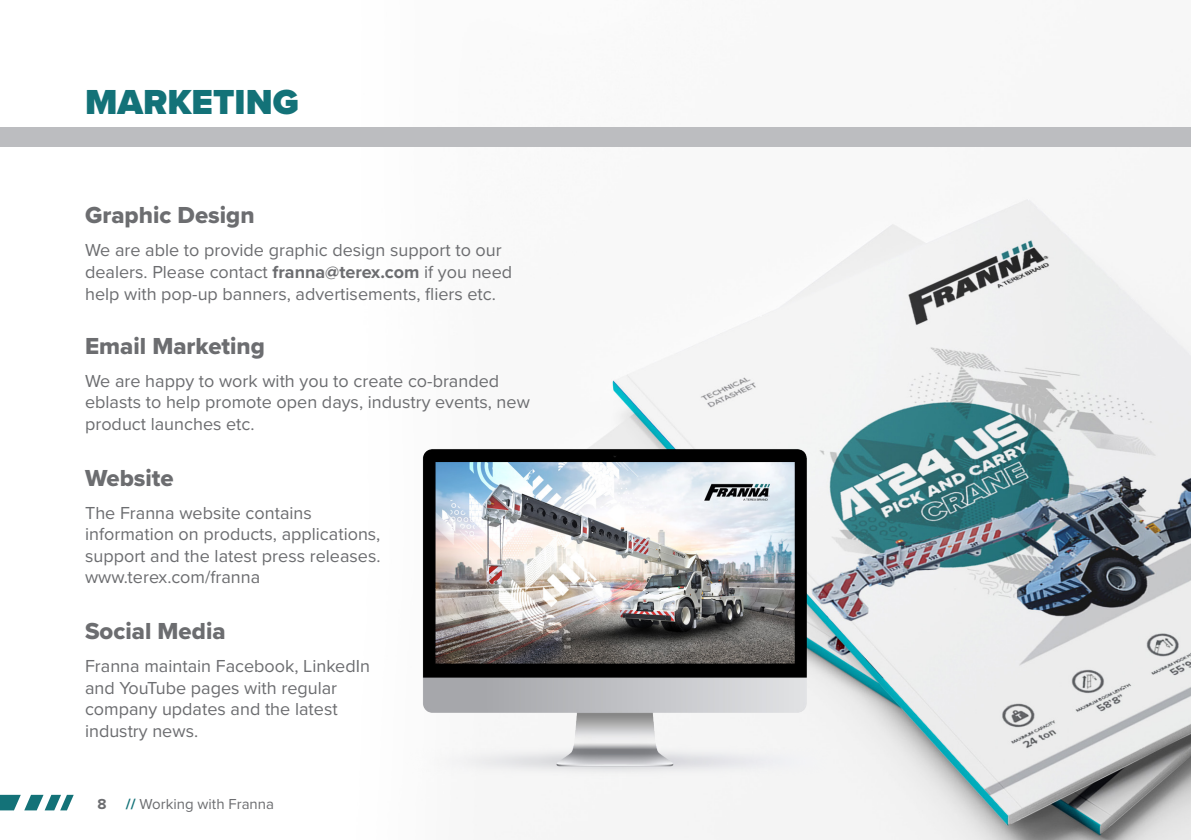
<style>
.page{position:relative;width:1191px;height:840px;background:#fff}
.page>*{position:absolute;margin:0;border:0;box-sizing:border-box;transform-origin:0 0}
.t1{font:900 36px "Proxima Nova";color:#137278}
.t2{font:24px "Proxima Nova Extrabld";color:#6c6d70}
.t3{font:18px/21.6px "Proxima Nova";color:#6c6d70}
.t4{font:15px "Proxima Nova";color:#6c6d70}
.t5{font:700 15px "Proxima Nova";color:#6c6d70}
.s1{font-weight:700}
.s2{font-weight:700;color:#137278}
</style>
<div class="page">
<img style="left:314px;top:127px;width:877px;height:712px">
<img style="left:401px;top:433px;width:427px;height:364px">
<div style="left:0;top:128px;width:1191px;height:19px;background:#bcbdc0"></div>
<svg style="left:0;top:794px;width:74px;height:16px"></svg>
<p class="t1" style="left:85px;top:75px;width:215px">MARKETING</p>
<p class="t2" style="left:85px;top:197px;width:171px">Graphic Design</p>
<p class="t3" style="left:85px;top:238px;width:428px">We are able to provide graphic design support to our dealers. Please contact <span class="s1">franna@terex.com</span> if you need help with pop-up banners, advertisements, fliers etc.</p>
<p class="t2" style="left:85px;top:327px;width:181px">Email Marketing</p>
<p class="t3" style="left:85px;top:369px;width:446px">We are happy to work with you to create co-branded eblasts to help promote open days, industry events, new product launches etc.</p>
<p class="t2" style="left:85px;top:459px;width:90px">Website</p>
<p class="t3" style="left:85px;top:500px;width:297px">The Franna website contains information on products, applications, support and the latest press releases. www.terex.com/franna</p>
<p class="t2" style="left:85px;top:613px;width:142px">Social Media</p>
<p class="t3" style="left:85px;top:654px;width:286px">Franna maintain Facebook, LinkedIn and YouTube pages with regular company updates and the latest industry news.</p>
<p class="t5" style="left:98px;top:792px;width:11px">8</p>
<p class="t4" style="left:126px;top:792px;width:150px"><span class="s2">//</span> Working with Franna</p>
</div>
